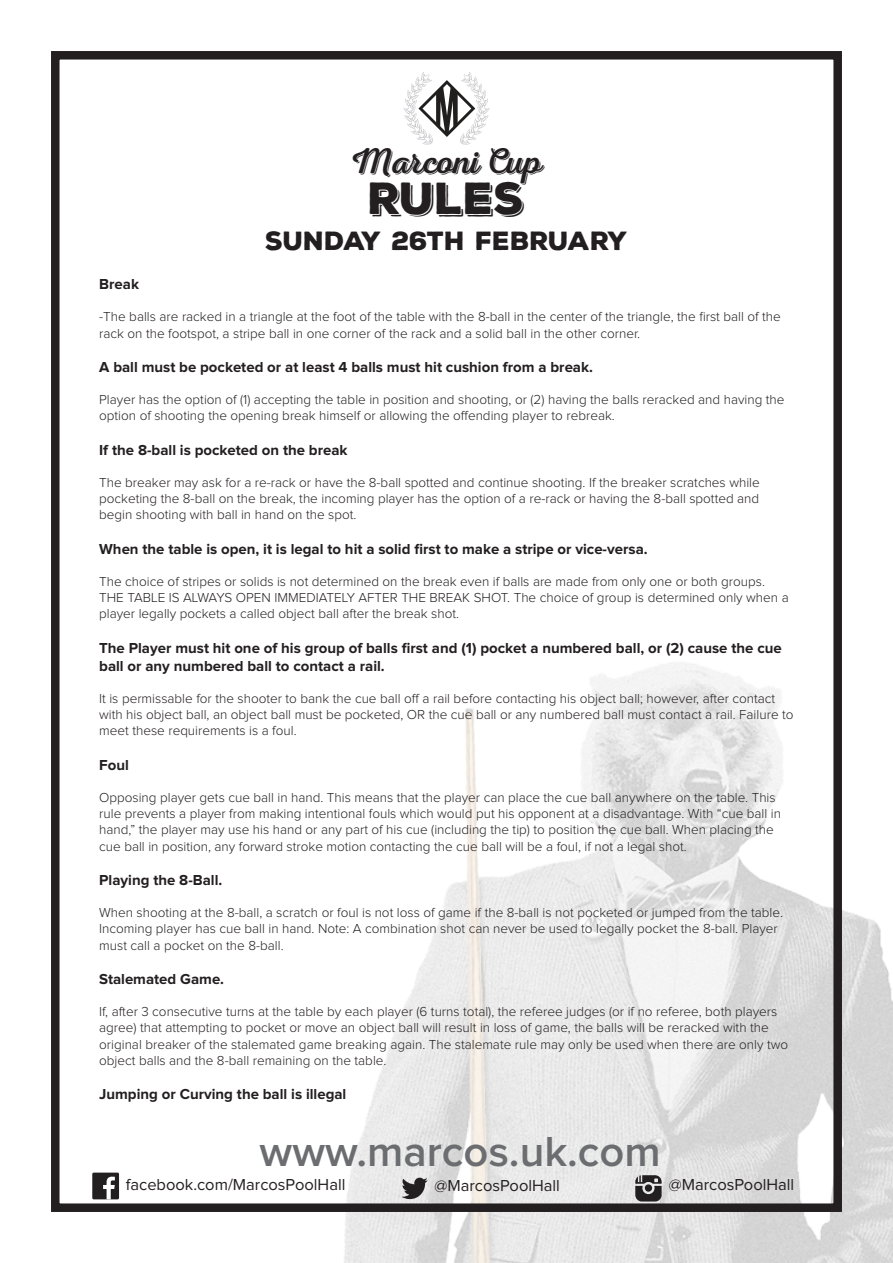
<style>
.page{position:relative;width:893px;height:1263px;background:#fff}
.page>*{position:absolute;margin:0;border:0;box-sizing:border-box;transform-origin:0 0}
.t1{font:600 43.5px "Proxima Nova";color:#6c6d70}
.t2{font:43.5px "Nexa Rust Sans Black Shadow";letter-spacing:-.005em;color:#231f20}
.t3{font:36px "Nexa Rust Script R Shadow 00";letter-spacing:-.01em;color:#231f20}
.t4{font:900 25.5px "Nexa Rust Sans";color:#231f20}
.t5{font:16.5px "Proxima Nova";color:#231f20}
.t6{font:700 15px/18px "Proxima Nova";color:#231f20}
.t7{font:300 13.5px/16.2px "Proxima Nova";color:#231f20}
</style>
<div class="page">
<img style="left:344px;top:663px;width:549px;height:600px">
<div style="left:51px;top:51px;width:791px;height:1161px;border:9px solid #231f20"></div>
<svg style="left:404px;top:72px;width:85px;height:73px"></svg>
<div style="left:92px;top:1172px;width:27px;height:27px;background:#231f20"></div>
<svg style="left:103px;top:1177px;width:12px;height:22px"></svg>
<svg style="left:401px;top:1178px;width:27px;height:21px"></svg>
<svg style="left:635px;top:1175px;width:27px;height:26px"></svg>
<p class="t3" style="left:351px;top:140px;width:192px">Marconi Cup</p>
<p class="t2" style="left:368px;top:169px;width:158px">RULES</p>
<p class="t4" style="left:265px;top:224px;width:364px">SUNDAY 26TH FEBRUARY</p>
<p class="t6" style="left:99px;top:276px;width:41px">Break</p>
<p class="t7" style="left:99px;top:309px;width:683px">-The balls are racked in a triangle at the foot of the table with the 8-ball in the center of the triangle, the first ball of the rack on the footspot, a stripe ball in one corner of the rack and a solid ball in the other corner.</p>
<p class="t6" style="left:99px;top:358px;width:495px">A ball must be pocketed or at least 4 balls must hit cushion from a break.</p>
<p class="t7" style="left:99px;top:392px;width:687px">Player has the option of (1) accepting the table in position and shooting, or (2) having the balls reracked and having the option of shooting the opening break himself or allowing the offending player to rebreak.</p>
<p class="t6" style="left:99px;top:441px;width:250px">If the 8-ball is pocketed on the break</p>
<p class="t7" style="left:99px;top:475px;width:662px">The breaker may ask for a re-rack or have the 8-ball spotted and continue shooting. If the breaker scratches while</p>
<p class="t7" style="left:99px;top:491px;width:662px">pocketing the 8-ball on the break, the incoming player has the option of a re-rack or having the 8-ball spotted and begin shooting with ball in hand on the spot.</p>
<p class="t6" style="left:99px;top:540px;width:550px">When the table is open, it is legal to hit a solid first to make a stripe or vice-versa.</p>
<p class="t7" style="left:99px;top:574px;width:691px">The choice of stripes or solids is not determined on the break even if balls are made from only one or both groups.<br>THE TABLE IS ALWAYS OPEN IMMEDIATELY AFTER THE BREAK SHOT. The choice of group is determined only when a player legally pockets a called object ball after the break shot.</p>
<p class="t6" style="left:99px;top:639px;width:684px">The Player must hit one of his group of balls first and (1) pocket a numbered ball, or (2) cause the cue ball or any numbered ball to contact a rail.</p>
<p class="t7" style="left:99px;top:691px;width:696px">It is permissable for the shooter to bank the cue ball off a rail before contacting his object ball; however, after contact with his object ball, an object ball must be pocketed, OR the cue ball or any numbered ball must contact a rail. Failure to meet these requirements is a foul.</p>
<p class="t6" style="left:99px;top:756px;width:31px">Foul</p>
<p class="t7" style="left:99px;top:790px;width:683px">Opposing player gets cue ball in hand. This means that the player can place the cue ball anywhere on the table. This rule prevents a player from making intentional fouls which would put his opponent at a disadvantage. With “cue ball in hand,” the player may use his hand or any part of his cue (including the tip) to position the cue ball. When placing the cue ball in position, any forward stroke motion contacting the cue ball will be a foul, if not a legal shot.</p>
<p class="t6" style="left:99px;top:871px;width:125px">Playing the 8-Ball.</p>
<p class="t7" style="left:99px;top:905px;width:685px">When shooting at the 8-ball, a scratch or foul is not loss of game if the 8-ball is not pocketed or jumped from the table.<br>Incoming player has cue ball in hand. Note: A combination shot can never be used to legally pocket the 8-ball. Player must call a pocket on the 8-ball.</p>
<p class="t6" style="left:99px;top:970px;width:126px">Stalemated Game.</p>
<p class="t7" style="left:99px;top:1004px;width:690px">If, after 3 consecutive turns at the table by each player (6 turns total), the referee judges (or if no referee, both players agree) that attempting to pocket or move an object ball will result in loss of game, the balls will be reracked with the original breaker of the stalemated game breaking again. The stalemate rule may only be used when there are only two object balls and the 8-ball remaining on the table.</p>
<p class="t6" style="left:99px;top:1086px;width:249px">Jumping or Curving the ball is illegal</p>
<p class="t1" style="left:260px;top:1131px;width:403px">www.marcos.uk.com</p>
<p class="t5" style="left:126px;top:1177px;width:221px">facebook.com/MarcosPoolHall</p>
<p class="t5" style="left:434px;top:1178px;width:127px">@MarcosPoolHall</p>
<p class="t5" style="left:669px;top:1177px;width:127px">@MarcosPoolHall</p>
</div>
